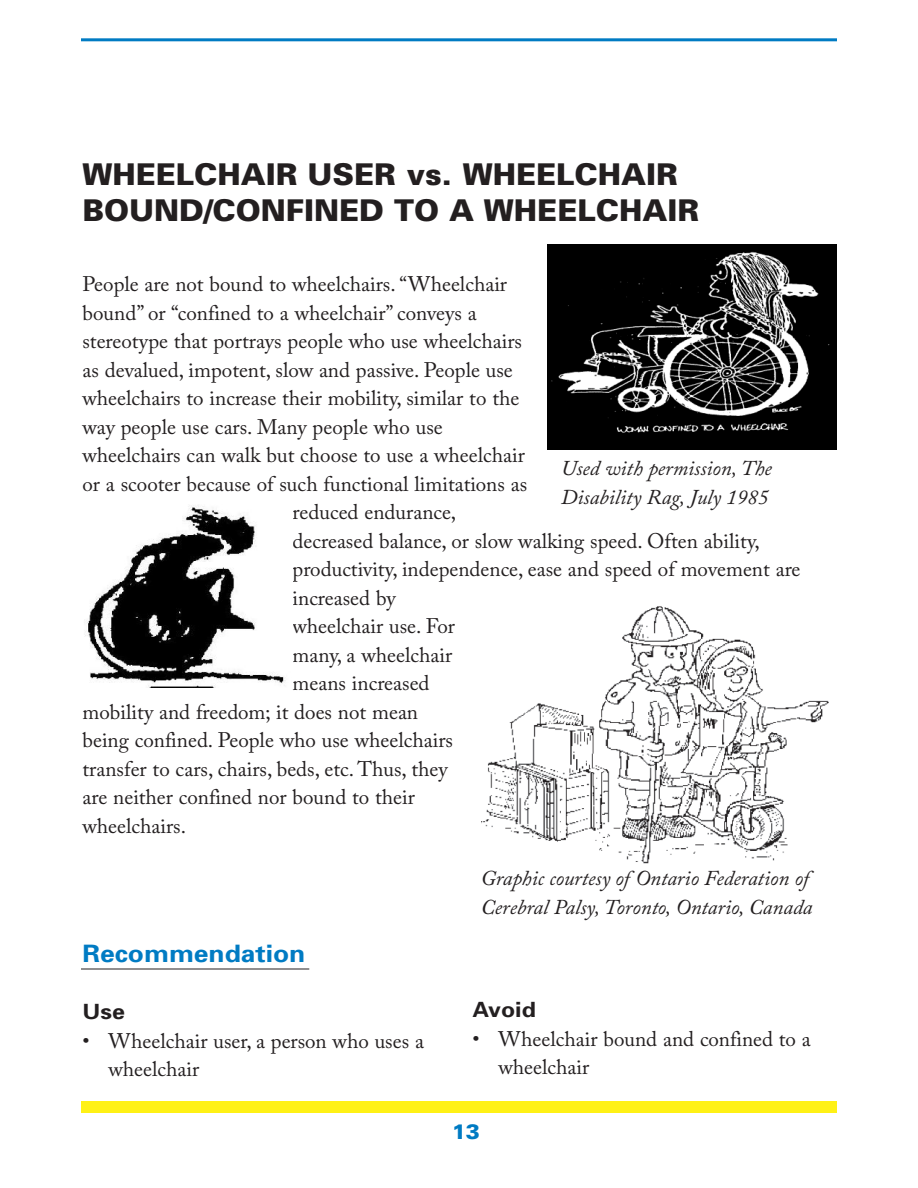
<style>
.page{position:relative;width:918px;height:1188px;background:#fff}
.page>*{position:absolute;margin:0;border:0;box-sizing:border-box;transform-origin:0 0}
.t1{font:900 30px/36px "Univers";color:#231f20}
.t2{font:700 24px "Univers";color:#007bc3;scale:1.1 1}
.t3{font:21px/28.5px "Adobe Caslon Pro";color:#231f20}
.t4{font:italic 21px/28.5px "Adobe Caslon Pro";color:#231f20}
.t5{font:700 21px "Univers";color:#231f20;scale:1.1 1}
.t6{font:900 21px "Univers";color:#007bc3}
</style>
<div class="page">
<hr style="left:81px;top:38px;width:756px;height:3px;background:#007bc3">
<img style="left:481px;top:606px;width:348px;height:258px">
<div style="left:81px;top:1101px;width:756px;height:12px;background:#fff116"></div>
<div style="left:480px;top:600px;width:75px;height:48px;background:#fff"></div>
<div style="left:796px;top:596px;width:76px;height:48px;background:#fff"></div>
<hr style="left:81px;top:969px;width:228px;height:1px;background:#231f20">
<img style="left:548px;top:244px;width:288px;height:206px">
<img style="left:85px;top:506px;width:201px;height:181px">
<h2 class="t1" style="left:82px;top:159px;width:618px">WHEELCHAIR USER vs. WHEELCHAIR<br>BOUND/CONFINED TO A WHEELCHAIR</h2>
<p class="t3" style="left:82px;top:273px;width:446px">People are not bound to wheelchairs. “Wheelchair bound” or “confined to a wheelchair” conveys a stereotype that portrays people who use wheelchairs as devalued, impotent, slow and passive. People use wheelchairs to increase their mobility, similar to the way people use cars. Many people who use wheelchairs can walk but choose to use a wheelchair or a scooter because of such functional limitations as</p>
<p class="t3" style="left:293px;top:501px;width:165px">reduced endurance,</p>
<p class="t3" style="left:293px;top:529px;width:469px">decreased balance, or slow walking speed. Often ability,</p>
<p class="t3" style="left:293px;top:558px;width:509px">productivity, independence, ease and speed of movement are</p>
<p class="t3" style="left:293px;top:586px;width:104px">increased by</p>
<p class="t3" style="left:293px;top:615px;width:164px">wheelchair use. For</p>
<p class="t3" style="left:293px;top:643px;width:161px">many, a wheelchair</p>
<p class="t3" style="left:82px;top:672px;width:372px;text-indent:210px">means increased mobility and freedom; it does not mean being confined. People who use wheelchairs transfer to cars, chairs, beds, etc. Thus, they are neither confined nor bound to their wheelchairs.</p>
<p class="t4" style="left:481px;top:867px;width:333px">Graphic courtesy of Ontario Federation of<br>Cerebral Palsy, Toronto, Ontario, Canada</p>
<h2 class="t2" style="left:82px;top:945px;width:204px">Recommendation</h2>
<p class="t4" style="left:561px;top:457px;width:212px">Used with permission, The<br>Disability Rag, July 1985</p>
<h3 class="t5" style="left:82px;top:1004px;width:40px">Use</h3>
<h3 class="t5" style="left:472px;top:1002px;width:59px">Avoid</h3>
<p class="t3" style="left:82px;top:1029px;width:343px">• Wheelchair user, a person who uses a</p>
<p class="t3" style="left:473px;top:1027px;width:340px">• Wheelchair bound and confined to a</p>
<p class="t3" style="left:109px;top:1057px;width:92px">wheelchair</p>
<p class="t3" style="left:499px;top:1056px;width:92px">wheelchair</p>
<p class="t6" style="left:452px;top:1124px;width:30px">13</p>
</div>
